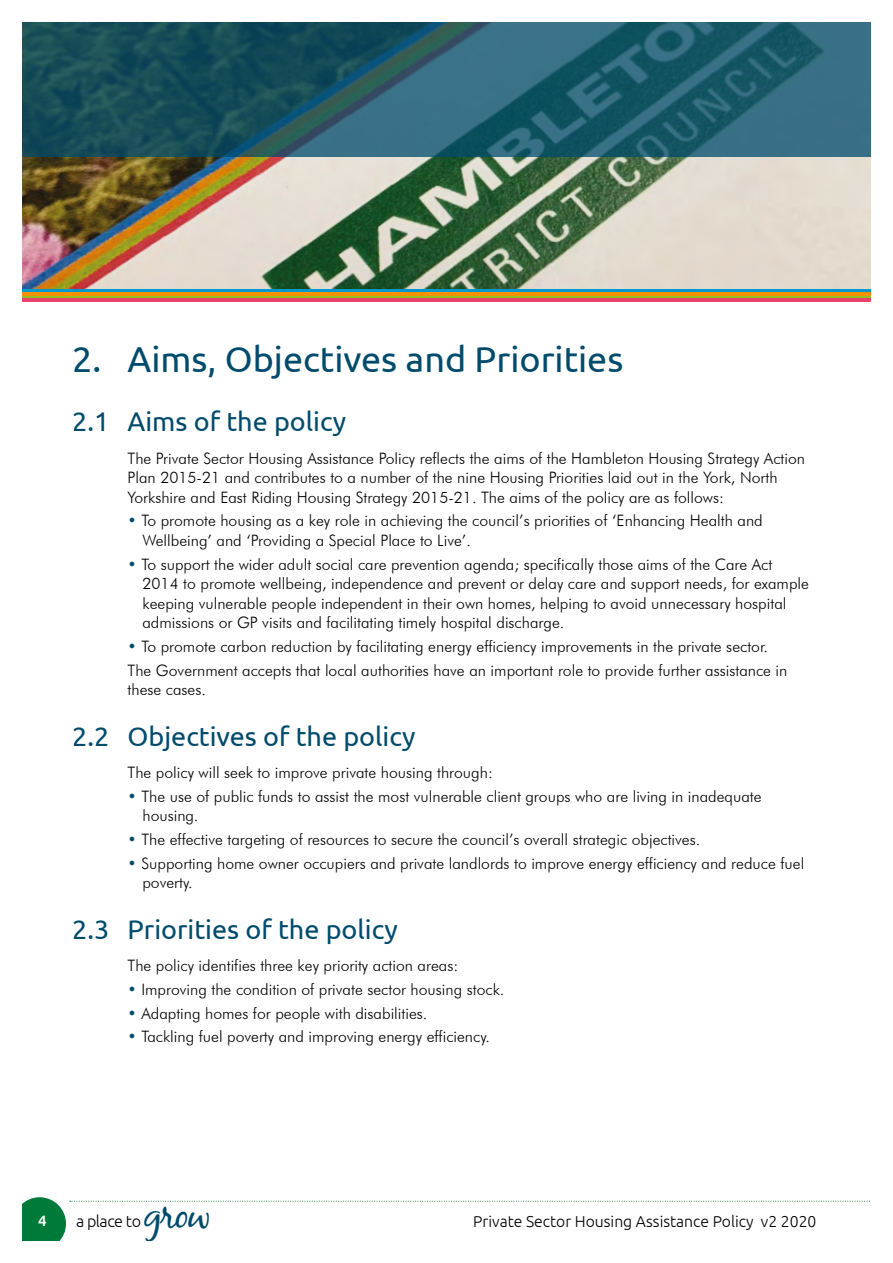
<style>
.page{position:relative;width:893px;height:1263px;background:#fff}
.page>*{position:absolute;margin:0;border:0;box-sizing:border-box;transform-origin:0 0}
.t1{font:40.8px "Black Jack";color:#004b6c}
.t2{font:36px "Ubuntu";color:#004b6c}
.t3{font:27px "Ubuntu";color:#004b6c}
.t4{font:300 16.2px "Ubuntu";letter-spacing:-.03em;color:#000}
.t5{font:300 15.75px/19.5px "Futura BT";color:#000}
.t6{font:300 15.75px "Ubuntu";color:#000}
.t7{font:500 15px "Ubuntu";color:#fff}
.s1{color:#004b6c}
</style>
<div class="page">
<img style="left:22px;top:157px;width:849px;height:132px">
<div style="left:13px;top:1197px;width:53px;height:53px;background:#007a38;border-radius:50%"></div>
<svg style="left:70px;top:1201px;width:800px;height:1px"></svg>
<svg style="left:22px;top:22px;width:849px;height:135px"></svg>
<hr style="left:0;top:289px;width:893px;height:3px;background:#0098ce">
<hr style="left:0;top:296px;width:893px;height:3px;background:#95c11e">
<hr style="left:0;top:299px;width:893px;height:3px;background:#e9426d">
<hr style="left:0;top:292px;width:893px;height:4px;background:#f39200">
<div style="left:0;top:1242px;width:893px;height:21px;background:#fff"></div>
<div style="left:0;top:0;width:21px;height:1263px;background:#fff"></div>
<div style="left:872px;top:0;width:21px;height:1263px;background:#fff"></div>
<h2 class="t2" style="left:72px;top:338px;width:553px">2. Aims, Objectives and Priorities</h2>
<h3 class="t3" style="left:72px;top:405px;width:276px">2.1 Aims of the policy</h3>
<p class="t5" style="left:128px;top:448px;width:679px">The Private Sector Housing Assistance Policy reflects the aims of the Hambleton Housing Strategy Action<br>Plan 2015-21 and contributes to a number of the nine Housing Priorities laid out in the York, North<br>Yorkshire and East Riding Housing Strategy 2015-21. The aims of the policy are as follows:</p>
<p class="t5" style="left:142px;top:511px;width:622px;text-indent:-15px"><span class="s1">•</span> To promote housing as a key role in achieving the council’s priorities of ‘Enhancing Health and<br>Wellbeing’ and ‘Providing a Special Place to Live’.</p>
<p class="t5" style="left:142px;top:554px;width:668px;text-indent:-15px"><span class="s1">•</span> To support the wider adult social care prevention agenda; specifically those aims of the Care Act 2014 to promote wellbeing, independence and prevent or delay care and support needs, for example keeping vulnerable people independent in their own homes, helping to avoid unnecessary hospital admissions or GP visits and facilitating timely hospital discharge.</p>
<p class="t5" style="left:128px;top:634px;width:661px;line-height:23.7px"><span class="s1">•</span> To promote carbon reduction by facilitating energy efficiency improvements in the private sector.<br>The Government accepts that local authorities have an important role to provide further assistance in</p>
<p class="t5" style="left:128px;top:680px;width:80px">these cases.</p>
<h3 class="t3" style="left:72px;top:720px;width:345px">2.2 Objectives of the policy</h3>
<p class="t5" style="left:128px;top:762px;width:367px">The policy will seek to improve private housing through:</p>
<p class="t5" style="left:142px;top:786px;width:621px;text-indent:-15px"><span class="s1">•</span> The use of public funds to assist the most vulnerable client groups who are living in inadequate housing.</p>
<p class="t5" style="left:128px;top:829px;width:574px"><span class="s1">•</span> The effective targeting of resources to secure the council’s overall strategic objectives.</p>
<p class="t5" style="left:142px;top:853px;width:663px;text-indent:-15px"><span class="s1">•</span> Supporting home owner occupiers and private landlords to improve energy efficiency and reduce fuel poverty.</p>
<h3 class="t3" style="left:72px;top:913px;width:327px">2.3 Priorities of the policy</h3>
<p class="t5" style="left:128px;top:955px;width:332px">The policy identifies three key priority action areas:</p>
<p class="t5" style="left:128px;top:979px;width:378px"><span class="s1">•</span> Improving the condition of private sector housing stock.</p>
<p class="t5" style="left:128px;top:1003px;width:301px"><span class="s1">•</span> Adapting homes for people with disabilities.</p>
<p class="t5" style="left:128px;top:1027px;width:364px"><span class="s1">•</span> Tackling fuel poverty and improving energy efficiency.</p>
<p class="t7" style="left:38px;top:1211px;width:10px">4</p>
<p class="t4" style="left:76px;top:1211px;width:66px">a place to</p>
<h1 class="t1" style="left:144px;top:1189px;width:69px">grow</h1>
<p class="t6" style="left:473px;top:1211px;width:345px">Private Sector Housing Assistance Policy v2 2020</p>
</div>
